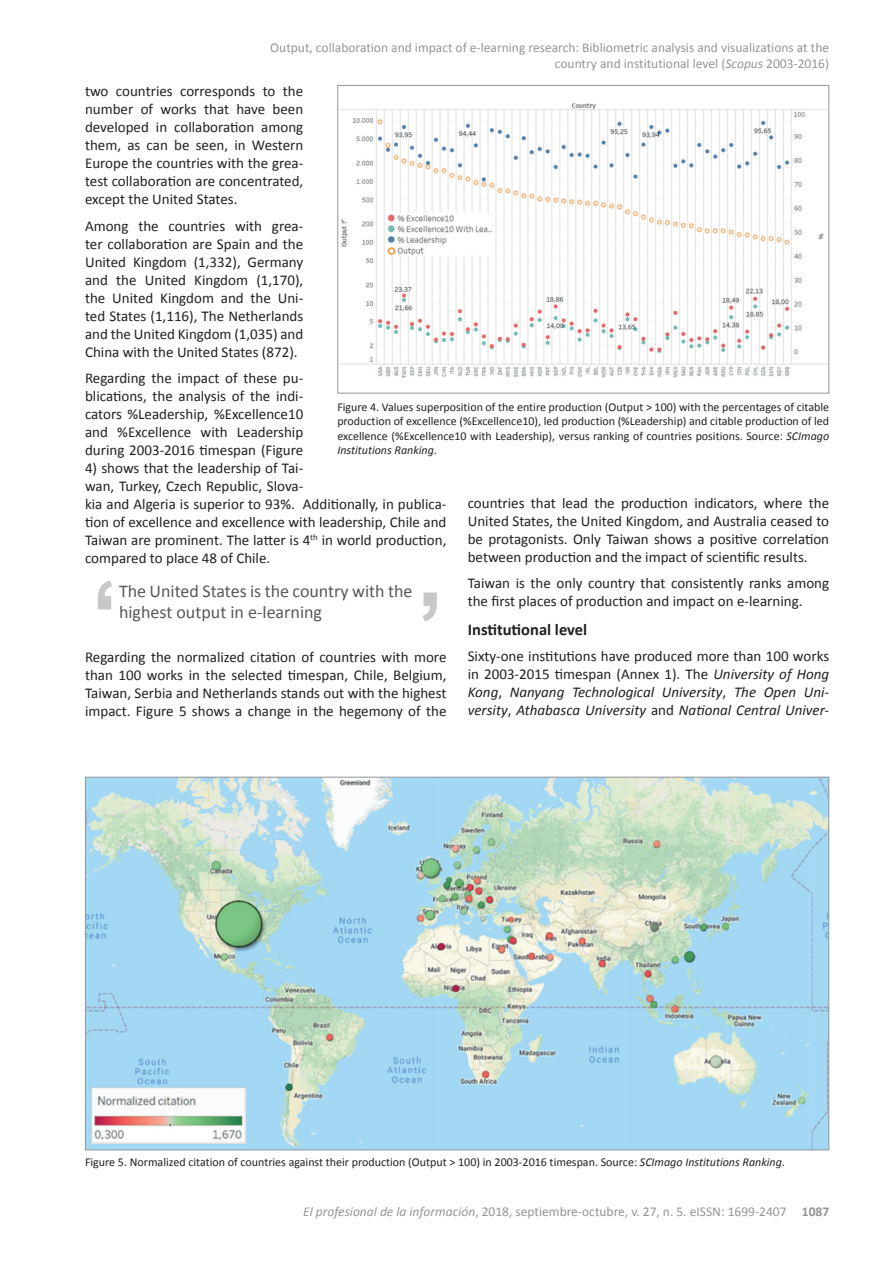
<style>
.page{position:relative;width:893px;height:1263px;background:#fff}
.page>*{position:absolute;margin:0;border:0;box-sizing:border-box;transform-origin:0 0}
.t1{font:18px/21.6px "Calibri";color:#57585a}
.t2{font:700 16.5px "Calibri";color:#231f20}
.t3{font:15px/18px "Calibri";color:#231f20;text-align:justify}
.t4{font:italic 15px/18px "Calibri";color:#231f20;text-align:justify}
.t5{font:13.5px/16.2px "Calibri";color:#939598;text-align:right}
.t6{font:12px/14.4px "Calibri";color:#231f20;text-align:justify}
.s1{font-style:italic}
.s2{font-style:normal}
.s3{font-weight:700}
</style>
<div class="page">
<img style="left:339px;top:103px;width:488px;height:274px">
<div style="left:337px;top:85px;width:492px;height:308px;border:1px solid #939598"></div>
<img style="left:87px;top:779px;width:740px;height:369px">
<svg style="left:422px;top:592px;width:15px;height:29px"></svg>
<svg style="left:98px;top:580px;width:14px;height:29px"></svg>
<p class="t5" style="left:270px;top:39px;width:560px">Output, collaboration and impact of e-learning research: Bibliometric analysis and visualizations at the country and institutional level (<span class="s1">Scopus</span> 2003-2016)</p>
<p class="t3" style="left:85px;top:82px;width:220px">two countries corresponds to the number of works that have been developed in collaboration among them, as can be seen, in Western Europe the countries with the grea&shy;test collaboration are concentrated, except the United States.</p>
<p class="t3" style="left:85px;top:217px;width:220px">Among the countries with grea&shy;ter collaboration are Spain and the United Kingdom (1,332), Germany and the United Kingdom (1,170), the United Kingdom and the Uni&shy;ted States (1,116), The Netherlands and the United Kingdom (1,035) and China with the United States (872).</p>
<p class="t3" style="left:85px;top:369px;width:220px">Regarding the impact of these pu&shy;blications, the analysis of the indi&shy;cators %Leadership, %Excellence10 and %Excellence with Leadership during 2003-2016 timespan (Figure</p>
<p class="t3" style="left:85px;top:459px;width:363px;text-align:left">4) shows that the leadership of Tai-<br>wan, Turkey, Czech Republic, Slova-<br>kia and Algeria is superior to 93%. Additionally, in publica&shy;tion of excellence and excellence with leadership, Chile and Taiwan are prominent. The latter is 4<sup>th</sup> in world production, compared to place 48 of Chile.</p>
<p class="t6" style="left:337px;top:400px;width:493px">Figure 4. Values superposition of the entire production (Output &gt; 100) with the percentages of citable production of excellence (%Excellence10), led production (%Leadership) and citable production of led excellence (%Excellence10 with Leadership), versus ranking of countries positions. Source: <span class="s1">SCImago Institutions Ranking</span>.</p>
<p class="t3" style="left:468px;top:494px;width:363px">countries that lead the production indicators, where the United States, the United Kingdom, and Australia ceased to be protagonists. Only Taiwan shows a positive correlation between production and the impact of scientific results.</p>
<p class="t3" style="left:468px;top:574px;width:363px">Taiwan is the only country that consistently ranks among the first places of production and impact on e-learning.</p>
<p class="t2" style="left:468px;top:618px;width:121px">Institutional level</p>
<p class="t4" style="left:468px;top:646px;width:363px"><span class="s2">Sixty-one institutions have produced more than 100 works in 2003-2015 timespan (Annex 1). The</span> University of Hong Kong<span class="s2">,</span> Nanyang Technological University<span class="s2">,</span> The Open Uni&shy;versity<span class="s2">,</span> Athabasca University <span class="s2">and</span> National Central Univer-</p>
<p class="t1" style="left:119px;top:580px;width:295px">The United States is the country with the highest output in e-learning</p>
<p class="t3" style="left:85px;top:648px;width:363px">Regarding the normalized citation of countries with more than 100 works in the selected timespan, Chile, Belgium, Taiwan, Serbia and Netherlands stands out with the highest impact. Figure 5 shows a change in the hegemony of the</p>
<p class="t6" style="left:85px;top:1154px;width:701px">Figure 5. Normalized citation of countries against their production (Output &gt; 100) in 2003-2016 timespan. Source: <span class="s1">SCImago Institutions Ranking</span>.</p>
<p class="t5" style="left:303px;top:1203px;width:528px"><span class="s1">El profesional de la información</span>, 2018, septiembre-octubre, v. 27, n. 5. eISSN: 1699-2407 <span class="s3">1087</span></p>
</div>
